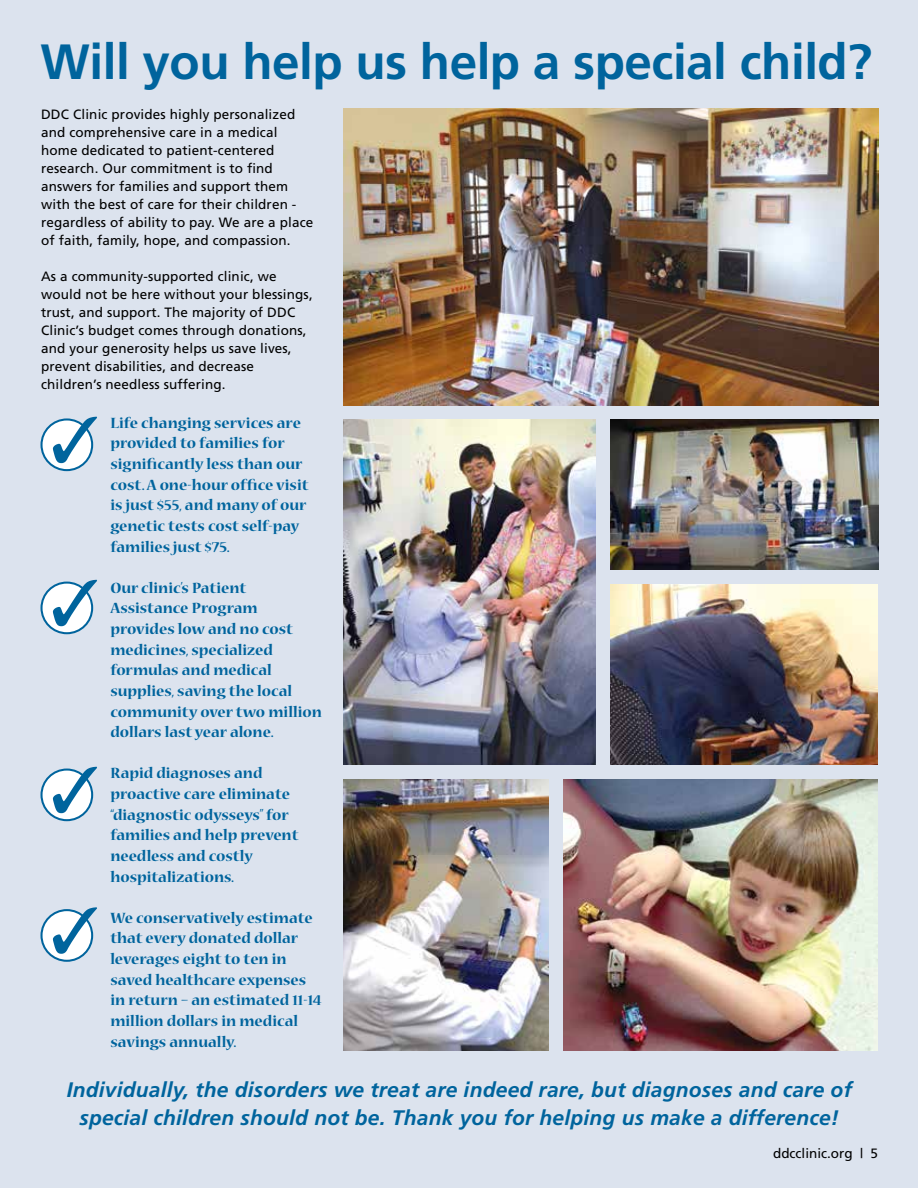
<style>
.page{position:relative;width:918px;height:1188px;background:#dce3ee}
.page>*{position:absolute;margin:0;border:0;box-sizing:border-box;transform-origin:0 0}
.t1{font:700 49.5px "Frutiger";letter-spacing:-.01em;color:#00649d}
.t2{font:italic 700 21px/28.5px "Frutiger";letter-spacing:.01em;color:#00649d;text-align:center}
.t3{font:700 16.5px/20.7px "Nueva Std";color:#00649d}
.t4{font:13.5px/18px "Frutiger";letter-spacing:.01em;color:#000}
</style>
<div class="page">
<img style="left:343px;top:420px;width:253px;height:344px">
<img style="left:610px;top:584px;width:267px;height:180px">
<img style="left:611px;top:420px;width:267px;height:150px">
<img style="left:343px;top:108px;width:535px;height:297px">
<svg style="left:42px;top:419px;width:50px;height:51px"></svg>
<div style="left:40px;top:418px;width:53px;height:53px;border:2px solid #00649d;border-radius:50%"></div>
<svg style="left:53px;top:417px;width:44px;height:46px"></svg>
<svg style="left:42px;top:583px;width:50px;height:50px"></svg>
<div style="left:40px;top:582px;width:53px;height:52px;border:2px solid #00649d;border-radius:50%"></div>
<svg style="left:53px;top:580px;width:44px;height:46px"></svg>
<svg style="left:42px;top:770px;width:50px;height:50px"></svg>
<div style="left:40px;top:769px;width:53px;height:52px;border:2px solid #00649d;border-radius:50%"></div>
<svg style="left:53px;top:767px;width:44px;height:46px"></svg>
<svg style="left:42px;top:910px;width:50px;height:51px"></svg>
<div style="left:40px;top:909px;width:53px;height:53px;border:2px solid #00649d;border-radius:50%"></div>
<svg style="left:53px;top:907px;width:44px;height:47px"></svg>
<img style="left:343px;top:779px;width:206px;height:271px">
<img style="left:564px;top:779px;width:314px;height:271px">
<h1 class="t1" style="left:40px;top:33px;width:833px">Will you help us help a special child?</h1>
<p class="t4" style="left:41px;top:105px;width:274px">DDC Clinic provides highly personalized and comprehensive care in a medical home dedicated to patient-centered research. Our commitment is to find answers for families and support them with the best of care for their children - regardless of ability to pay. We are a place of faith, family, hope, and compassion.</p>
<p class="t4" style="left:41px;top:267px;width:273px">As a community-supported clinic, we would not be here without your blessings, trust, and support. The majority of DDC Clinic’s budget comes through donations, and your generosity helps us save lives, prevent disabilities, and decrease children’s needless suffering.</p>
<p class="t3" style="left:110px;top:413px;width:200px">Life changing services are provided to families for significantly less than our cost. A one-hour office visit is just $55, and many of our genetic tests cost self-pay families just $75.</p>
<p class="t3" style="left:110px;top:578px;width:213px">Our clinic’s Patient<br>Assistance Program provides low and no cost medicines, specialized formulas and medical supplies, saving the local community over two million dollars last year alone.</p>
<p class="t3" style="left:110px;top:764px;width:190px">Rapid diagnoses and proactive care eliminate “diagnostic odysseys” for families and help prevent needless and costly hospitalizations.</p>
<p class="t3" style="left:110px;top:908px;width:213px">We conservatively estimate that every donated dollar leverages eight to ten in saved healthcare expenses in return – an estimated 11-14 million dollars in medical savings annually.</p>
<p class="t2" style="left:67px;top:1075px;width:787px">Individually, the disorders we treat are indeed rare, but diagnoses and care of special children should not be. Thank you for helping us make a difference!</p>
<p class="t4" style="left:773px;top:1144px;width:107px">ddcclinic.org | 5</p>
</div>
